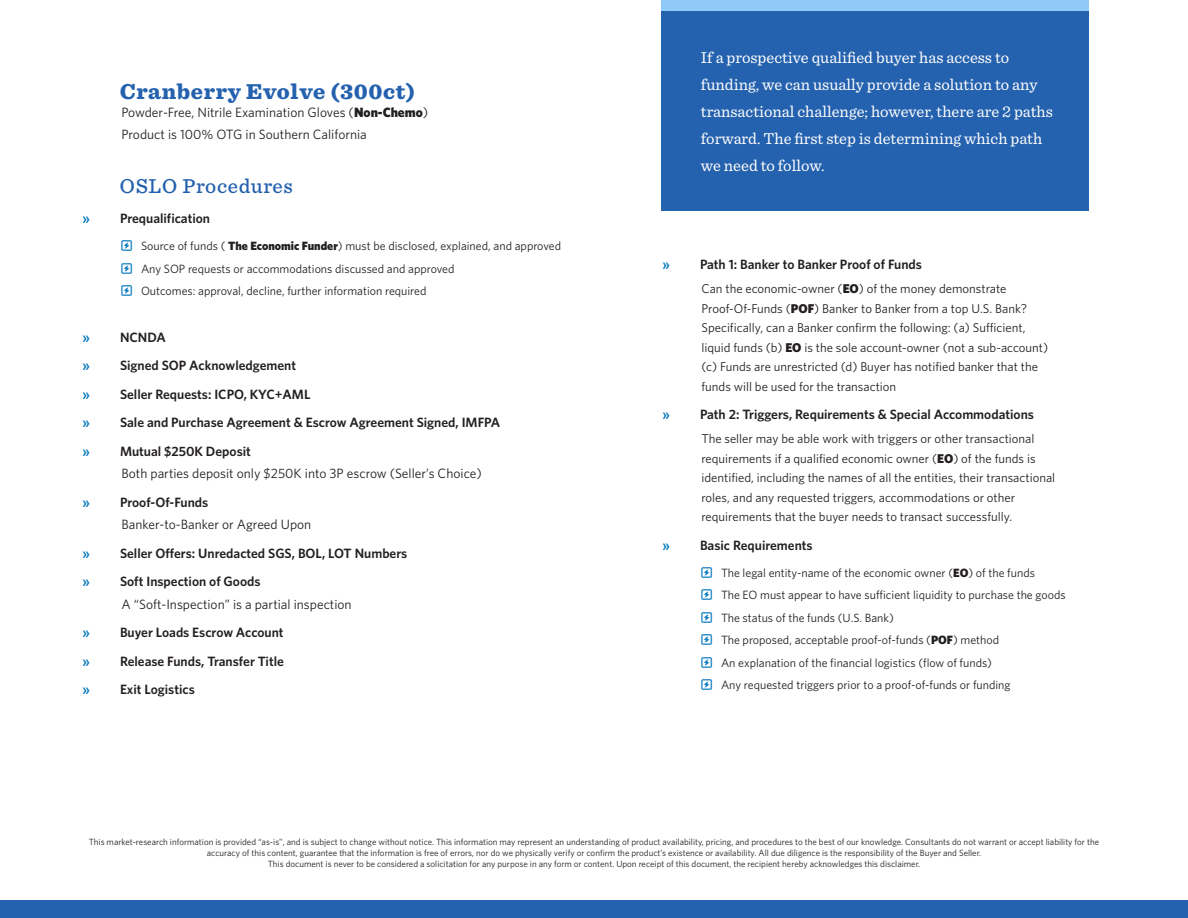
<style>
.page{position:relative;width:1188px;height:918px;background:#fff}
.page>*{position:absolute;margin:0;border:0;box-sizing:border-box;transform-origin:0 0}
.Page_Title{font:900 22.5px "Sentinel";letter-spacing:.03em;color:#2461ae}
.Page_Sub_Title{font:500 21px "Sentinel";letter-spacing:.03em;color:#2461ae}
.t1{font:16.5px/27px "Sentinel";color:#fff}
.t2{font:600 13.5px "Whitney HTF";color:#231f20}
.Bullet_Notes{font:13.5px "Whitney HTF";color:#231f20}
.FAQ_Notes{font:12.75px/19.5px "Whitney HTF";color:#231f20}
.t3{font:12px "Whitney HTF";color:#231f20}
.t4{font:9px/10.8px "Whitney HTF";color:#231f20;text-align:center}
.s1{font-weight:900}
.s2{color:#0277bd}
</style>
<div class="page">
<div style="left:0;top:901px;width:1188px;height:17px;background:#2461ae"></div>
<div style="left:661px;top:0;width:428px;height:211px;background:#2461ae"></div>
<div style="left:661px;top:0;width:428px;height:11px;background:#90caf9"></div>
<p class="Page_Title" style="left:120px;top:74px;width:297px">Cranberry Evolve (300ct)</p>
<p class="Bullet_Notes" style="left:122px;top:104px;width:308px">Powder-Free, Nitrile Examination Gloves (<span class="s1">Non-Chemo</span>)</p>
<p class="Bullet_Notes" style="left:122px;top:127px;width:247px">Product is 100% OTG in Southern California</p>
<p class="Page_Sub_Title" style="left:120px;top:170px;width:174px">OSLO Procedures</p>
<p class="t2" style="left:82px;top:211px;width:129px"><span class="s2">»</span> Prequalification</p>
<p class="t3" style="left:141px;top:239px;width:422px">Source of funds ( <span class="s1">The Economic Funder</span>) must be disclosed, explained, and approved</p>
<p class="t3" style="left:141px;top:262px;width:315px">Any SOP requests or accommodations discussed and approved</p>
<p class="t3" style="left:141px;top:284px;width:287px">Outcomes: approval, decline, further information required</p>
<p class="t2" style="left:82px;top:329px;width:85px"><span class="s2">»</span> NCNDA</p>
<p class="t2" style="left:82px;top:358px;width:215px"><span class="s2">»</span> Signed SOP Acknowledgement</p>
<p class="t2" style="left:82px;top:386px;width:230px"><span class="s2">»</span> Seller Requests: ICPO, KYC+AML</p>
<p class="t2" style="left:82px;top:415px;width:419px"><span class="s2">»</span> Sale and Purchase Agreement &amp; Escrow Agreement Signed, IMFPA</p>
<p class="t2" style="left:82px;top:443px;width:170px"><span class="s2">»</span> Mutual $250K Deposit</p>
<p class="Bullet_Notes" style="left:122px;top:466px;width:362px">Both parties deposit only $250K into 3P escrow (Seller’s Choice)</p>
<p class="t2" style="left:82px;top:494px;width:127px"><span class="s2">»</span> Proof-Of-Funds</p>
<p class="Bullet_Notes" style="left:122px;top:517px;width:191px">Banker-to-Banker or Agreed Upon</p>
<p class="t2" style="left:82px;top:545px;width:326px"><span class="s2">»</span> Seller Offers: Unredacted SGS, BOL, LOT Numbers</p>
<p class="t2" style="left:82px;top:574px;width:180px"><span class="s2">»</span> Soft Inspection of Goods</p>
<p class="Bullet_Notes" style="left:122px;top:596px;width:232px">A “Soft-Inspection” is a partial inspection</p>
<p class="t2" style="left:82px;top:625px;width:203px"><span class="s2">»</span> Buyer Loads Escrow Account</p>
<p class="t2" style="left:82px;top:653px;width:203px"><span class="s2">»</span> Release Funds, Transfer Title</p>
<p class="t2" style="left:82px;top:682px;width:114px"><span class="s2">»</span> Exit Logistics</p>
<p class="t1" style="left:701px;top:43px;width:354px">If a prospective qualified buyer has access to funding, we can usually provide a solution to any transactional challenge; however, there are 2 paths forward. The first step is determining which path we need to follow.</p>
<p class="t2" style="left:663px;top:256px;width:261px"><span class="s2">»</span> Path 1: Banker to Banker Proof of Funds</p>
<p class="FAQ_Notes" style="left:702px;top:279px;width:348px">Can the economic-owner (<span class="s1">EO</span>) of the money demonstrate Proof-Of-Funds (<span class="s1">POF</span>) Banker to Banker from a top U.S. Bank?<br>Specifically, can a Banker confirm the following: (a) Sufficient, liquid funds (b) <span class="s1">EO</span> is the sole account-owner (not a sub-account) (c) Funds are unrestricted (d) Buyer has notified banker that the funds will be used for the transaction</p>
<p class="t2" style="left:663px;top:406px;width:373px"><span class="s2">»</span> Path 2: Triggers, Requirements &amp; Special Accommodations</p>
<p class="FAQ_Notes" style="left:702px;top:429px;width:355px">The seller may be able work with triggers or other transactional requirements if a qualified economic owner (<span class="s1">EO</span>) of the funds is identified, including the names of all the entities, their transactional roles, and any requested triggers, accommodations or other requirements that the buyer needs to transact successfully.</p>
<p class="t2" style="left:663px;top:537px;width:152px"><span class="s2">»</span> Basic Requirements</p>
<p class="t3" style="left:721px;top:566px;width:316px">The legal entity-name of the economic owner (<span class="s1">EO</span>) of the funds</p>
<p class="t3" style="left:721px;top:588px;width:346px">The EO must appear to have sufficient liquidity to purchase the goods</p>
<p class="t3" style="left:721px;top:611px;width:174px">The status of the funds (U.S. Bank)</p>
<p class="t3" style="left:721px;top:633px;width:280px">The proposed, acceptable proof-of-funds (<span class="s1">POF</span>) method</p>
<p class="t3" style="left:721px;top:656px;width:272px">An explanation of the financial logistics (flow of funds)</p>
<p class="t3" style="left:721px;top:678px;width:291px">Any requested triggers prior to a proof-of-funds or funding</p>
<p class="t4" style="left:89px;top:836px;width:1012px">This market-research information is provided “as-is”, and is subject to change without notice. This information may represent an understanding of product availability, pricing, and procedures to the best of our knowledge. Consultants do not warrant or accept liability for the accuracy of this content, guarantee that the information is free of errors, nor do we physically verify or confirm the product’s existence or availability. All due diligence is the responsibility of the Buyer and Seller.<br>This document is never to be considered a solicitation for any purpose in any form or content. Upon receipt of this document, the recipient hereby acknowledges this disclaimer.</p>
</div>
